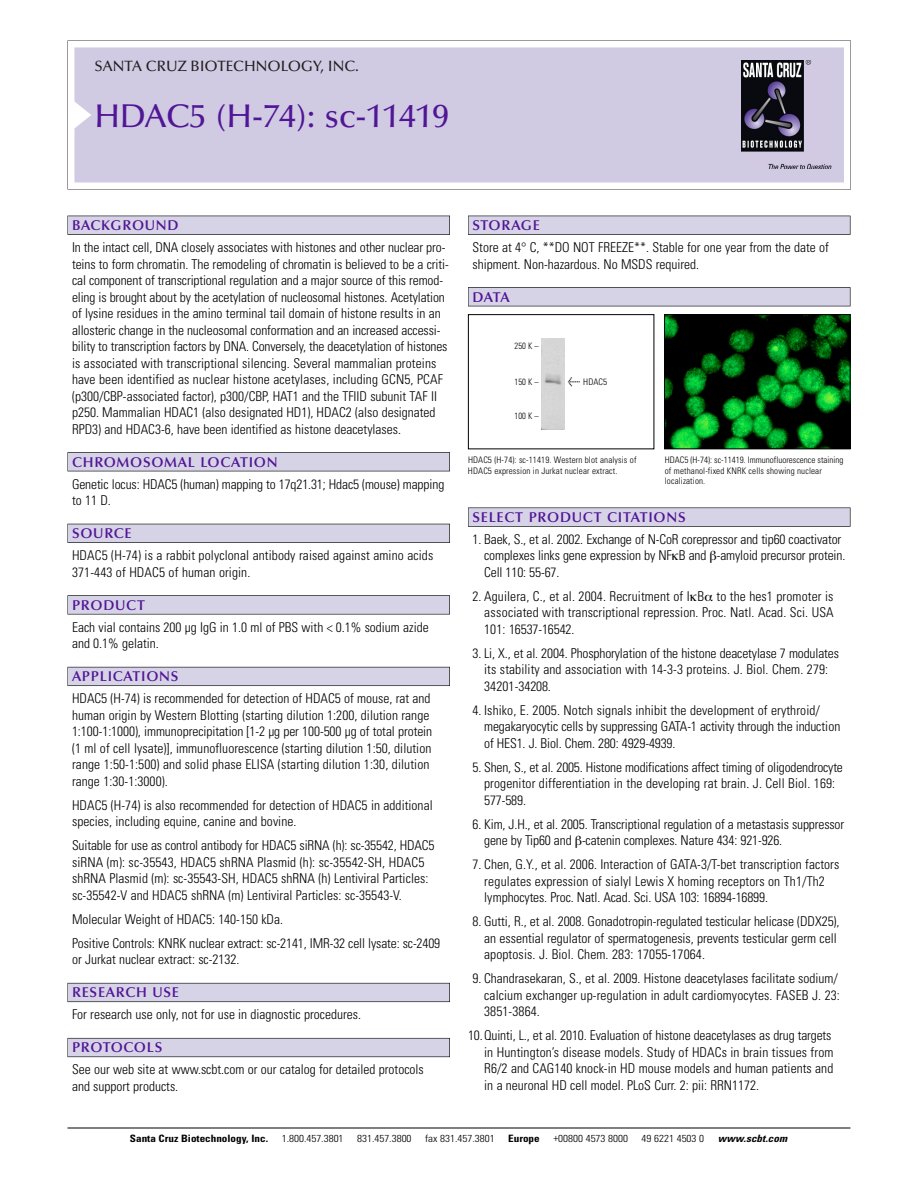
<style>
.page{position:relative;width:918px;height:1188px;background:#fff}
.page>*{position:absolute;margin:0;border:0;box-sizing:border-box;transform-origin:0 0}
.t1{font:500 33px "Optima";color:#511695}
.t2{font:500 15px "Optima";color:#231f20}
.t3{font:600 14.25px "Optima";letter-spacing:.05em;color:#511695}
.t4{font:300 condensed 13.5px/16.5px "Univers";color:#000}
.t5{font:300 condensed 10.2px "Univers";color:#000;scale:1.1 1}
.t6{font:700 condensed 10.2px "Univers";color:#000;scale:1.1 1}
.t7{font:italic 700 condensed 10.2px "Univers";letter-spacing:.005em;color:#000;scale:1.1 1}
.t8{font:300 condensed 9px/10.5px "Univers";letter-spacing:.015em;color:#000}
.t9{font:300 condensed 9px "Univers";letter-spacing:.015em;color:#000;scale:.95 1}
.s1{font-family:"Meta Plus";font-weight:400;font-stretch:normal;font-size:10.5px}
</style>
<div class="page">
<svg style="left:68px;top:40px;width:783px;height:149px"></svg>
<div style="left:74px;top:47px;width:770px;height:135px;background:#d1cae3"></div>
<img style="left:741px;top:60px;width:90px;height:108px">
<div style="left:68px;top:216px;width:382px;height:19px;background:#525155"></div>
<div style="left:68px;top:216px;width:381px;height:18px;background:#d7d3e7"></div>
<div style="left:68px;top:452px;width:382px;height:19px;background:#525155"></div>
<div style="left:68px;top:453px;width:381px;height:18px;background:#d7d3e7"></div>
<div style="left:68px;top:524px;width:382px;height:19px;background:#525158"></div>
<div style="left:68px;top:524px;width:381px;height:18px;background:#d7d3e7"></div>
<div style="left:68px;top:595px;width:382px;height:19px;background:#575759"></div>
<div style="left:68px;top:596px;width:381px;height:18px;background:#d7d3e7"></div>
<div style="left:68px;top:667px;width:382px;height:19px;background:#5b5a62"></div>
<div style="left:68px;top:667px;width:381px;height:18px;background:#d7d3e7"></div>
<div style="left:68px;top:983px;width:382px;height:19px;background:#66646e"></div>
<div style="left:68px;top:983px;width:381px;height:18px;background:#d7d3e7"></div>
<div style="left:68px;top:1038px;width:382px;height:19px;background:#66646d"></div>
<div style="left:68px;top:1039px;width:381px;height:18px;background:#d7d3e7"></div>
<div style="left:468px;top:216px;width:382px;height:19px;background:#525155"></div>
<div style="left:468px;top:216px;width:382px;height:18px;background:#d7d3e7"></div>
<div style="left:468px;top:287px;width:382px;height:19px;background:#525155"></div>
<div style="left:468px;top:288px;width:382px;height:18px;background:#d7d3e7"></div>
<div style="left:468px;top:508px;width:382px;height:19px;background:#575759"></div>
<div style="left:468px;top:508px;width:382px;height:18px;background:#d7d3e7"></div>
<hr style="left:68px;top:1128px;width:782px;height:1px;background:#000">
<img style="left:666px;top:316px;width:182px;height:131px">
<div style="left:664px;top:314px;width:186px;height:135px;border:1px solid #000"></div>
<div style="left:468px;top:314px;width:186px;height:135px;border:1px solid #000"></div>
<img style="left:542px;top:339px;width:23px;height:90px">
<p class="t2" style="left:94px;top:61px;width:266px">SANTA CRUZ BIOTECHNOLOGY, INC.</p>
<h1 class="t1" style="left:94px;top:103px;width:356px">HDAC5 (H-74): sc-11419</h1>
<p class="t3" style="left:72px;top:219px;width:108px">BACKGROUND</p>
<p class="t4" style="left:72px;top:240px;width:378px">In the intact cell, DNA closely associates with histones and other nuclear pro&shy;teins to form chromatin. The remodeling of chromatin is believed to be a criti&shy;cal component of transcriptional regulation and a major source of this remod&shy;eling is brought about by the acetylation of nucleosomal histones. Acetylation of lysine residues in the amino terminal tail domain of histone results in an allosteric change in the nucleosomal conformation and an increased accessi&shy;bility to transcription factors by DNA. Conversely, the deacetylation of histones is associated with transcriptional silencing. Several mammalian proteins have been identified as nuclear histone acetylases, including GCN5, PCAF (p300/CBP-associated factor), p300/CBP, HAT1 and the TFIID subunit TAF II p250. Mammalian HDAC1 (also designated HD1), HDAC2 (also designated RPD3) and HDAC3-6, have been identified as histone deacetylases.</p>
<p class="t3" style="left:72px;top:456px;width:207px">CHROMOSOMAL LOCATION</p>
<p class="t4" style="left:72px;top:477px;width:374px">Genetic locus: HDAC5 (human) mapping to 17q21.31; Hdac5 (mouse) mapping to 11 D.</p>
<p class="t3" style="left:72px;top:528px;width:61px">SOURCE</p>
<p class="t4" style="left:72px;top:548px;width:363px">HDAC5 (H-74) is a rabbit polyclonal antibody raised against amino acids<br>371-443 of HDAC5 of human origin.</p>
<p class="t3" style="left:72px;top:599px;width:74px">PRODUCT</p>
<p class="t4" style="left:72px;top:620px;width:358px">Each vial contains 200 µg IgG in 1.0 ml of PBS with &lt; 0.1% sodium azide and 0.1% gelatin.</p>
<p class="t3" style="left:72px;top:671px;width:108px">APPLICATIONS</p>
<p class="t4" style="left:72px;top:691px;width:362px">HDAC5 (H-74) is recommended for detection of HDAC5 of mouse, rat and human origin by Western Blotting (starting dilution 1:200, dilution range 1:100-1:1000), immunoprecipitation [1-2 µg per 100-500 µg of total protein (1 ml of cell lysate)], immunofluorescence (starting dilution 1:50, dilution range 1:50-1:500) and solid phase ELISA (starting dilution 1:30, dilution range 1:30-1:3000).</p>
<p class="t4" style="left:72px;top:798px;width:362px">HDAC5 (H-74) is also recommended for detection of HDAC5 in additional species, including equine, canine and bovine.</p>
<p class="t4" style="left:72px;top:838px;width:364px">Suitable for use as control antibody for HDAC5 siRNA (h): sc-35542, HDAC5 siRNA (m): sc-35543, HDAC5 shRNA Plasmid (h): sc-35542-SH, HDAC5 shRNA Plasmid (m): sc-35543-SH, HDAC5 shRNA (h) Lentiviral Particles: sc-35542-V and HDAC5 shRNA (m) Lentiviral Particles: sc-35543-V.</p>
<p class="t4" style="left:72px;top:908px;width:370px;line-height:24px">Molecular Weight of HDAC5: 140-150 kDa.<br>Positive Controls: KNRK nuclear extract: sc-2141, IMR-32 cell lysate: sc-2409</p>
<p class="t4" style="left:72px;top:952px;width:169px">or Jurkat nuclear extract: sc-2132.</p>
<p class="t3" style="left:72px;top:987px;width:109px">RESEARCH USE</p>
<p class="t4" style="left:72px;top:1007px;width:290px">For research use only, not for use in diagnostic procedures.</p>
<p class="t3" style="left:72px;top:1042px;width:92px">PROTOCOLS</p>
<p class="t4" style="left:72px;top:1063px;width:353px">See our web site at www.scbt.com or our catalog for detailed protocols and support products.</p>
<p class="t3" style="left:473px;top:219px;width:69px">STORAGE</p>
<p class="t4" style="left:473px;top:240px;width:358px">Store at 4° C, **DO NOT FREEZE**. Stable for one year from the date of shipment. Non-hazardous. No MSDS required.</p>
<p class="t3" style="left:473px;top:291px;width:39px">DATA</p>
<p class="t9" style="left:515px;top:343px;width:27px">250 K –</p>
<p class="t9" style="left:515px;top:378px;width:27px">150 K –</p>
<p class="t9" style="left:515px;top:413px;width:27px">100 K –</p>
<p class="t8" style="left:568px;top:378px;width:41px"><span class="s1">&lt;</span> HDAC5</p>
<p class="t8" style="left:468px;top:456px;width:170px">HDAC5 (H-74): sc-11419. Western blot analysis of<br>HDAC5 expression in Jurkat nuclear extract.</p>
<p class="t8" style="left:665px;top:456px;width:180px">HDAC5 (H-74): sc-11419. Immunofluorescence staining of methanol-fixed KNRK cells showing nuclear localization.</p>
<p class="t3" style="left:473px;top:511px;width:215px">SELECT PRODUCT CITATIONS</p>
<p class="t4" style="left:484px;top:532px;width:363px;text-indent:-12px">1. Baek, S., et al. 2002. Exchange of N-CoR corepressor and tip60 coactivator complexes links gene expression by NF B and -amyloid precursor protein.<br>Cell 110: 55-67.</p>
<p class="t4" style="left:484px;top:589px;width:351px;text-align:justify;text-indent:-12px">2. Aguilera, C., et al. 2004. Recruitment of I B to the hes1 promoter is associated with transcriptional repression. Proc. Natl. Acad. Sci. USA 101: 16537-16542.</p>
<p class="t4" style="left:484px;top:646px;width:356px;text-indent:-12px">3. Li, X., et al. 2004. Phosphorylation of the histone deacetylase 7 modulates its stability and association with 14-3-3 proteins. J. Biol. Chem. 279:<br>34201-34208.</p>
<p class="t4" style="left:484px;top:703px;width:358px;text-indent:-12px">4. Ishiko, E. 2005. Notch signals inhibit the development of erythroid/ megakaryocytic cells by suppressing GATA-1 activity through the induction of HES1. J. Biol. Chem. 280: 4929-4939.</p>
<p class="t4" style="left:484px;top:760px;width:360px;text-indent:-12px">5. Shen, S., et al. 2005. Histone modifications affect timing of oligodendrocyte progenitor differentiation in the developing rat brain. J. Cell Biol. 169:<br>577-589.</p>
<p class="t4" style="left:484px;top:817px;width:362px;text-indent:-12px">6. Kim, J.H., et al. 2005. Transcriptional regulation of a metastasis suppressor gene by Tip60 and -catenin complexes. Nature 434: 921-926.</p>
<p class="t4" style="left:484px;top:858px;width:357px;text-indent:-12px">7. Chen, G.Y., et al. 2006. Interaction of GATA-3/T-bet transcription factors regulates expression of sialyl Lewis X homing receptors on Th1/Th2 lymphocytes. Proc. Natl. Acad. Sci. USA 103: 16894-16899.</p>
<p class="t4" style="left:484px;top:915px;width:357px;text-indent:-12px">8. Gutti, R., et al. 2008. Gonadotropin-regulated testicular helicase (DDX25), an essential regulator of spermatogenesis, prevents testicular germ cell apoptosis. J. Biol. Chem. 283: 17055-17064.</p>
<p class="t4" style="left:484px;top:972px;width:357px;text-indent:-12px">9. Chandrasekaran, S., et al. 2009. Histone deacetylases facilitate sodium/ calcium exchanger up-regulation in adult cardiomyocytes. FASEB J. 23:<br>3851-3864.</p>
<p class="t4" style="left:484px;top:1029px;width:351px;text-indent:-16px">10.Quinti, L., et al. 2010. Evaluation of histone deacetylases as drug targets in Huntington’s disease models. Study of HDACs in brain tissues from R6/2 and CAG140 knock-in HD mouse models and human patients and in a neuronal HD cell model. PLoS Curr. 2: pii: RRN1172.</p>
<p class="t6" style="left:130px;top:1135px;width:127px">Santa Cruz Biotechnology, Inc.</p>
<p class="t5" style="left:282px;top:1135px;width:58px">1.800.457.3801</p>
<p class="t5" style="left:357px;top:1135px;width:51px">831.457.3800</p>
<p class="t5" style="left:425px;top:1135px;width:65px">fax 831.457.3801</p>
<p class="t6" style="left:508px;top:1135px;width:30px">Europe</p>
<p class="t5" style="left:553px;top:1135px;width:69px">+00800 4573 8000</p>
<p class="t5" style="left:642px;top:1135px;width:58px">49 6221 4503 0</p>
<p class="t7" style="left:718px;top:1135px;width:64px">www.scbt.com</p>
</div>
